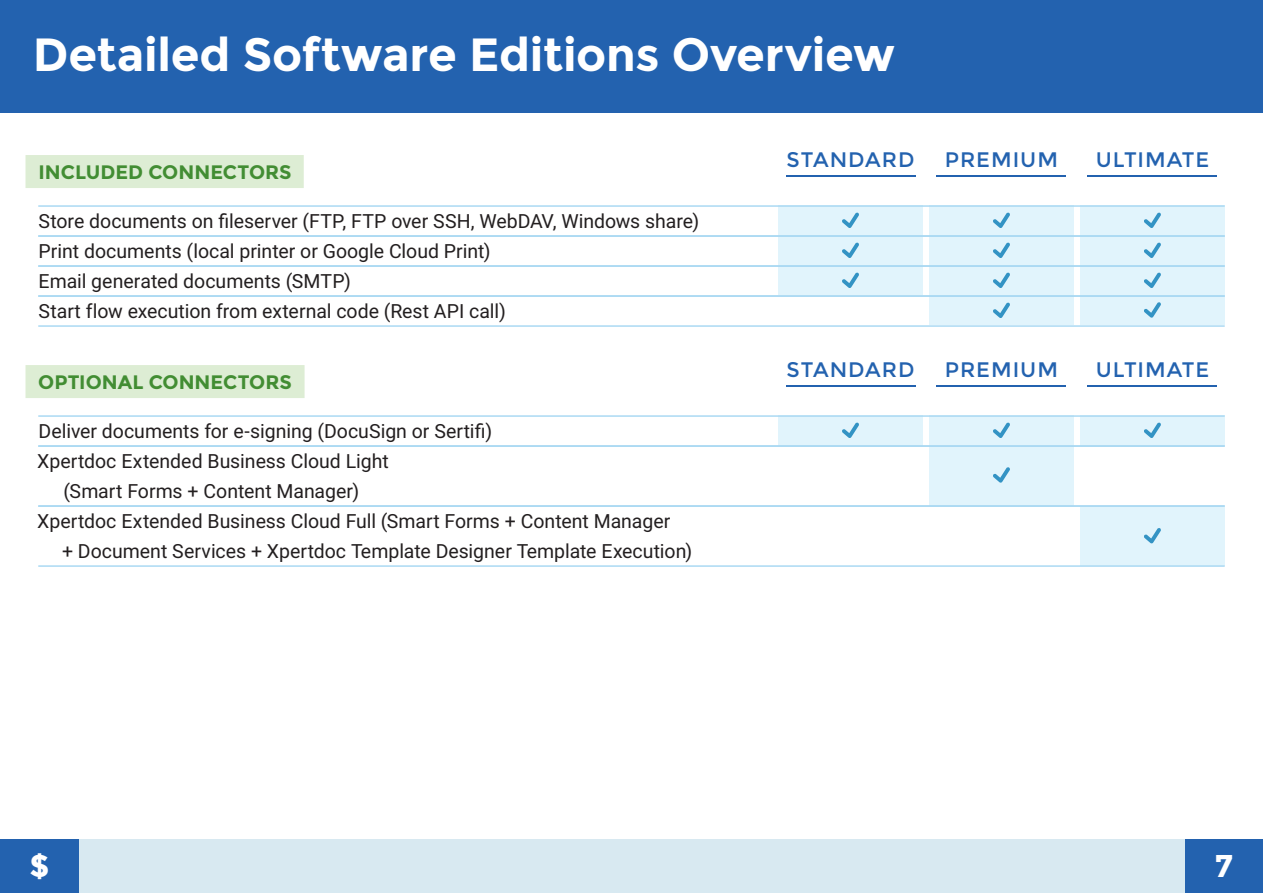
<style>
.page{position:relative;width:1263px;height:893px;background:#fff}
.page>*{position:absolute;margin:0;border:0;box-sizing:border-box;transform-origin:0 0}
.Slide_title{font:700 46.5px "Montserrat";letter-spacing:-.005em;color:#fff}
.t1{font:700 31.5px "Montserrat";color:#fff}
.Editions{font:21px "Montserrat";letter-spacing:.045em;color:#2362af}
.Body_text_table_left{font:19.5px/30px "Roboto";color:#231f20;text-align:center}
.Table_title_B{font:700 19.5px "Montserrat";color:#428d33}
</style>
<div class="page">
<hr style="left:786px;top:175px;width:129px;height:2px;background:#2362af">
<hr style="left:786px;top:385px;width:129px;height:2px;background:#2362af">
<hr style="left:936px;top:175px;width:130px;height:2px;background:#2362af">
<hr style="left:936px;top:385px;width:130px;height:2px;background:#2362af">
<hr style="left:1087px;top:175px;width:130px;height:2px;background:#2362af">
<hr style="left:1087px;top:385px;width:130px;height:2px;background:#2362af">
<div style="left:778px;top:205px;width:145px;height:90px;background:#e1f4fc"></div>
<div style="left:778px;top:415px;width:145px;height:30px;background:#e1f4fc"></div>
<div style="left:929px;top:415px;width:145px;height:90px;background:#e1f4fc"></div>
<div style="left:1080px;top:507px;width:145px;height:58px;background:#e1f4fc"></div>
<div style="left:929px;top:205px;width:145px;height:120px;background:#e1f4fc"></div>
<div style="left:1080px;top:205px;width:145px;height:120px;background:#e1f4fc"></div>
<div style="left:1080px;top:415px;width:145px;height:30px;background:#e1f4fc"></div>
<div style="left:0;top:0;width:1263px;height:113px;background:#2362af"></div>
<div style="left:1184px;top:839px;width:79px;height:54px;background:#2362af"></div>
<div style="left:0;top:839px;width:79px;height:54px;background:#2362af"></div>
<div style="left:79px;top:839px;width:1105px;height:54px;background:#d8e9f1"></div>
<div style="left:26px;top:155px;width:278px;height:33px;background:#ddedd4"></div>
<hr style="left:38px;top:205px;width:1187px;height:2px;background:#aad9f3">
<hr style="left:38px;top:235px;width:1187px;height:2px;background:#aad9f3">
<hr style="left:38px;top:265px;width:1187px;height:2px;background:#aad9f3">
<hr style="left:38px;top:295px;width:1187px;height:2px;background:#aad9f3">
<hr style="left:38px;top:325px;width:1187px;height:2px;background:#aad9f3">
<div style="left:26px;top:365px;width:279px;height:33px;background:#ddedd4"></div>
<hr style="left:38px;top:415px;width:1187px;height:2px;background:#aad9f3">
<hr style="left:38px;top:445px;width:1187px;height:2px;background:#aad9f3">
<hr style="left:38px;top:505px;width:1187px;height:2px;background:#aad9f3">
<hr style="left:38px;top:565px;width:1187px;height:2px;background:#aad9f3">
<svg style="left:1144px;top:302px;width:17px;height:16px"></svg>
<svg style="left:993px;top:302px;width:17px;height:16px"></svg>
<svg style="left:842px;top:422px;width:17px;height:16px"></svg>
<svg style="left:993px;top:422px;width:17px;height:16px"></svg>
<svg style="left:1144px;top:422px;width:17px;height:16px"></svg>
<svg style="left:993px;top:467px;width:17px;height:16px"></svg>
<svg style="left:1144px;top:528px;width:17px;height:15px"></svg>
<svg style="left:1144px;top:272px;width:17px;height:16px"></svg>
<svg style="left:1144px;top:242px;width:17px;height:16px"></svg>
<svg style="left:1144px;top:212px;width:17px;height:16px"></svg>
<svg style="left:993px;top:272px;width:17px;height:16px"></svg>
<svg style="left:993px;top:242px;width:17px;height:16px"></svg>
<svg style="left:993px;top:212px;width:17px;height:16px"></svg>
<svg style="left:842px;top:272px;width:17px;height:16px"></svg>
<svg style="left:842px;top:242px;width:17px;height:16px"></svg>
<svg style="left:842px;top:212px;width:17px;height:16px"></svg>
<p class="Slide_title" style="left:33px;top:26px;width:863px">Detailed Software Editions Overview</p>
<p class="Table_title_B" style="left:39px;top:161px;width:254px">INCLUDED CONNECTORS</p>
<p class="Body_text_table_left" style="left:38px;top:205px;width:662px">Store documents on fileserver (FTP, FTP over SSH, WebDAV, Windows share)</p>
<p class="Body_text_table_left" style="left:39px;top:235px;width:454px">Print documents (local printer or Google Cloud Print)</p>
<p class="Body_text_table_left" style="left:39px;top:265px;width:314px">Email generated documents (SMTP)</p>
<p class="Body_text_table_left" style="left:38px;top:295px;width:469px">Start flow execution from external code (Rest API call)</p>
<p class="Table_title_B" style="left:38px;top:371px;width:255px">OPTIONAL CONNECTORS</p>
<p class="Body_text_table_left" style="left:39px;top:415px;width:455px">Deliver documents for e-signing (DocuSign or Sertifi)</p>
<p class="Body_text_table_left" style="left:37px;top:445px;width:353px">Xpertdoc Extended Business Cloud Light (Smart Forms + Content Manager)</p>
<p class="Body_text_table_left" style="left:62px;top:505px;width:632px;text-align:left;text-indent:-25px">Xpertdoc Extended Business Cloud Full (Smart Forms + Content Manager<br>+ Document Services + Xpertdoc Template Designer Template Execution)</p>
<p class="Editions" style="left:786px;top:147px;width:129px">STANDARD</p>
<p class="Editions" style="left:786px;top:357px;width:129px">STANDARD</p>
<p class="Editions" style="left:945px;top:147px;width:115px">PREMIUM</p>
<p class="Editions" style="left:945px;top:357px;width:115px">PREMIUM</p>
<p class="Editions" style="left:1096px;top:147px;width:115px">ULTIMATE</p>
<p class="Editions" style="left:1096px;top:357px;width:115px">ULTIMATE</p>
<h2 class="t1" style="left:30px;top:847px;width:22px">$</h2>
<h2 class="t1" style="left:1215px;top:847px;width:20px">7</h2>
</div>
